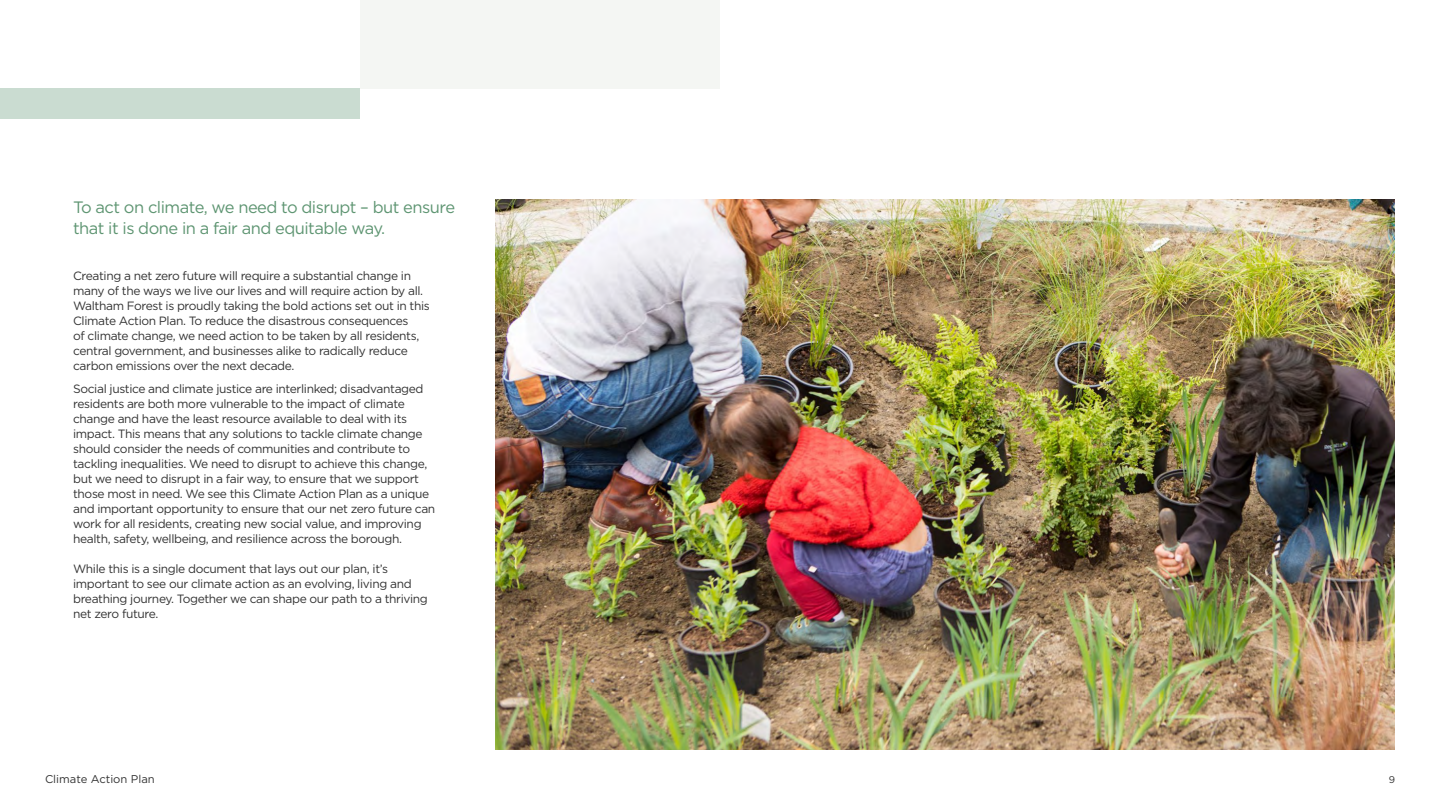
<style>
.page{position:relative;width:1440px;height:810px;background:#fff}
.page>*{position:absolute;margin:0;border:0;box-sizing:border-box;transform-origin:0 0}
.t1{font:16.5px/21px "Gotham";letter-spacing:-.03em;color:#5e9572}
.t2{font:12px/15px "Gotham";letter-spacing:-.03em;color:#333}
.t3{font:11.25px "Gotham";color:#333}
.t4{font:9.75px "Gotham";color:#333}
</style>
<div class="page">
<div style="left:360px;top:0;width:360px;height:88px;background:#f4f6f3"></div>
<img style="left:495px;top:199px;width:900px;height:551px">
<div style="left:0;top:88px;width:360px;height:31px;background:#cadcd1"></div>
<h1 class="t1" style="left:73px;top:196px;width:383px">To act on climate, we need to disrupt – but ensure that it is done in a fair and equitable way.</h1>
<p class="t2" style="left:73px;top:268px;width:358px">Creating a net zero future will require a substantial change in many of the ways we live our lives and will require action by all.<br>Waltham Forest is proudly taking the bold actions set out in this Climate Action Plan. To reduce the disastrous consequences<br>of climate change, we need action to be taken by all residents, central government, and businesses alike to radically reduce carbon emissions over the next decade.</p>
<p class="t2" style="left:73px;top:381px;width:364px">Social justice and climate justice are interlinked; disadvantaged residents are both more vulnerable to the impact of climate change and have the least resource available to deal with its impact. This means that any solutions to tackle climate change should consider the needs of communities and contribute to tackling inequalities. We need to disrupt to achieve this change, but we need to disrupt in a fair way, to ensure that we support those most in need. We see this Climate Action Plan as a unique and important opportunity to ensure that our net zero future can work for all residents, creating new social value, and improving health, safety, wellbeing, and resilience across the borough.</p>
<p class="t2" style="left:73px;top:561px;width:356px">While this is a single document that lays out our plan, it’s important to see our climate action as an evolving, living and breathing journey. Together we can shape our path to a thriving net zero future.</p>
<p class="t3" style="left:45px;top:772px;width:111px">Climate Action Plan</p>
<p class="t4" style="left:1389px;top:773px;width:8px">9</p>
</div>
